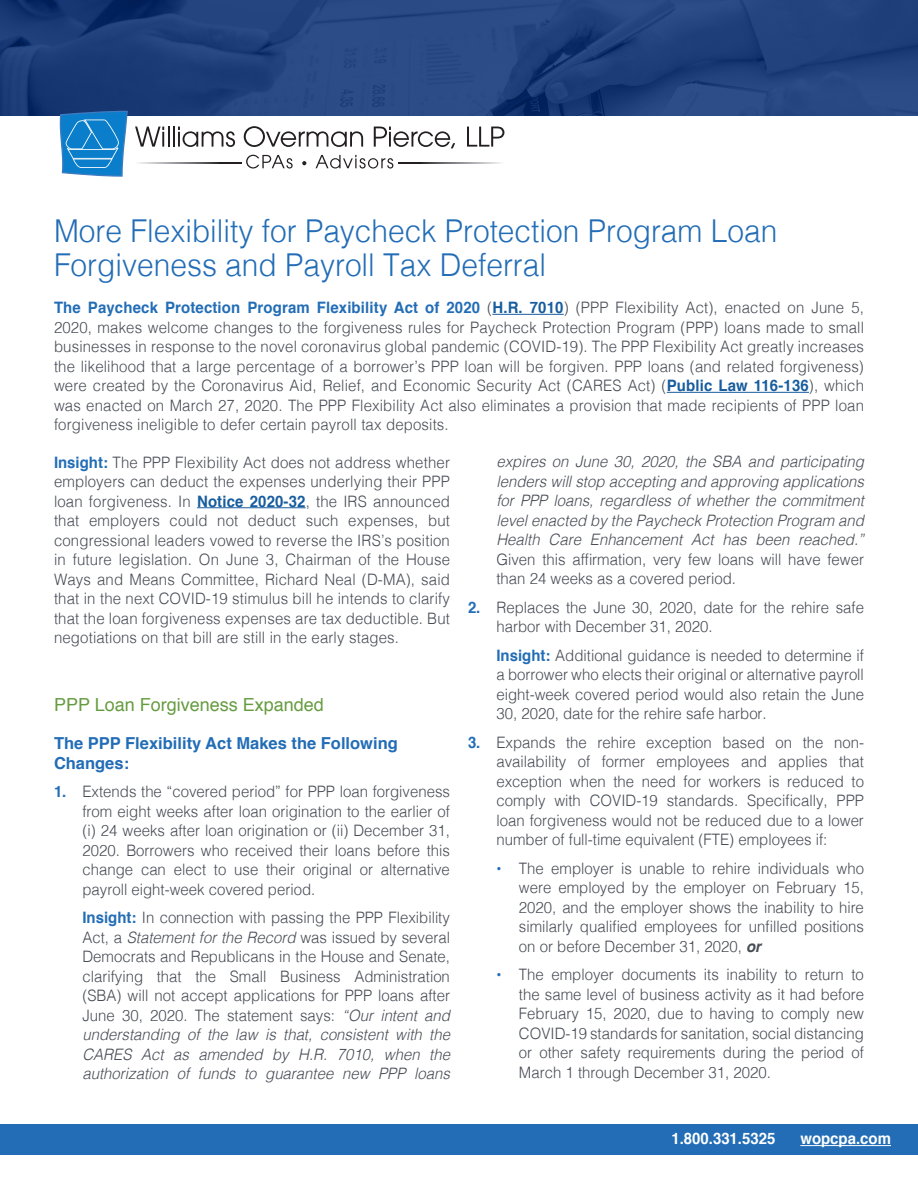
<style>
.page{position:relative;width:918px;height:1188px;background:#fff}
.page>*{position:absolute;margin:0;border:0;box-sizing:border-box;transform-origin:0 0}
.author_text{font:300 31.5px/34.5px "Helvetica";color:#226db6;scale:.95 1}
.Subheads{font:18px "Helvetica";color:#669c41}
.Subhead_small_blue{font:700 16.5px/19.8px "Helvetica";color:#226db6}
.Indents{font:300 15.75px/19.5px "Helvetica";color:#464b54;text-align:justify;scale:.95 1}
.Body_Copy{font:300 15.75px/19.5px "Helvetica";letter-spacing:.01em;color:#464b54;text-align:justify;scale:.95 1}
.Indents_2{font:300 15.75px/19.5px "Helvetica";color:#464b54;text-align:justify;scale:.95 1}
.Indents-2{font:italic 300 15.75px/19.5px "Helvetica";color:#464b54;text-align:justify;scale:.95 1}
.Indents-3{font:700 15.75px "Helvetica";color:#fff;scale:.95 1}
.s1{font-weight:700;color:#226db6}
.s2{font-weight:700;color:#175d9e}
.s3{font-style:italic}
.s4{font-style:normal}
.s5{font-weight:700;font-size:15px;color:#226db6}
.s6{font-weight:700;font-style:italic}
</style>
<div class="page">
<img style="left:0;top:0;width:918px;height:116px">
<div style="left:0;top:1124px;width:918px;height:30px;background:#226db6"></div>
<hr style="left:800px;top:1145px;width:91px;height:1px;background:#fff">
<svg style="left:60px;top:111px;width:68px;height:66px;background:#3390cf"></svg>
<svg style="left:135px;top:127px;width:34px;height:20px"></svg>
<hr style="left:173px;top:127px;width:2px;height:20px;background:#231f20">
<svg style="left:178px;top:127px;width:57px;height:20px"></svg>
<svg style="left:244px;top:126px;width:119px;height:21px"></svg>
<svg style="left:374px;top:127px;width:81px;height:21px"></svg>
<svg style="left:467px;top:127px;width:37px;height:20px"></svg>
<svg style="left:246px;top:155px;width:47px;height:14px"></svg>
<svg style="left:302px;top:161px;width:4px;height:4px"></svg>
<svg style="left:316px;top:155px;width:77px;height:14px"></svg>
<img style="left:138px;top:163px;width:103px;height:1px">
<img style="left:398px;top:163px;width:103px;height:1px">
<hr style="left:197px;top:507px;width:109px;height:1px;background:#175d9e">
<hr style="left:492px;top:314px;width:72px;height:1px;background:#175d9e">
<hr style="left:667px;top:392px;width:142px;height:1px;background:#175d9e">
<p class="author_text" style="left:54px;top:211px;width:763px">More Flexibility for Paycheck Protection Program Loan<br>Forgiveness and Payroll Tax Deferral</p>
<p class="Body_Copy" style="left:54px;top:297px;width:854px"><span class="s1">The Paycheck Protection Program Flexibility Act of 2020</span> (<span class="s2">H.R. 7010</span>) (PPP Flexibility Act), enacted on June 5, 2020, makes welcome changes to the forgiveness rules for Paycheck Protection Program (PPP) loans made to small businesses in response to the novel coronavirus global pandemic (COVID-19). The PPP Flexibility Act greatly increases the likelihood that a large percentage of a borrower’s PPP loan will be forgiven. PPP loans (and related forgiveness) were created by the Coronavirus Aid, Relief, and Economic Security Act (CARES Act) (<span class="s2">Public Law 116-136</span>), which was enacted on March 27, 2020. The PPP Flexibility Act also eliminates a provision that made recipients of PPP loan forgiveness ineligible to defer certain payroll tax deposits.</p>
<p class="Body_Copy" style="left:54px;top:451px;width:418px"><span class="s1">Insight:</span> The PPP Flexibility Act does not address whether employers can deduct the expenses underlying their PPP loan forgiveness. In <span class="s2">Notice 2020-32</span>, the IRS announced that employers could not deduct such expenses, but congressional leaders vowed to reverse the IRS’s position in future legislation. On June 3, Chairman of the House Ways and Means Committee, Richard Neal (D-MA), said that in the next COVID-19 stimulus bill he intends to clarify that the loan forgiveness expenses are tax deductible. But negotiations on that bill are still in the early stages.</p>
<p class="Subheads" style="left:54px;top:691px;width:271px">PPP Loan Forgiveness Expanded</p>
<p class="Subhead_small_blue" style="left:54px;top:733px;width:345px">The PPP Flexibility Act Makes the Following<br>Changes:</p>
<p class="Indents" style="left:83px;top:781px;width:388px;text-indent:-29px"><span class="s1">1.</span> Extends the “covered period” for PPP loan forgiveness from eight weeks after loan origination to the earlier of (i) 24 weeks after loan origination or (ii) December 31, 2020. Borrowers who received their loans before this change can elect to use their original or alternative payroll eight-week covered period.</p>
<p class="Indents" style="left:83px;top:907px;width:388px"><span class="s1">Insight:</span> In connection with passing the PPP Flexibility Act, a <span class="s3">Statement for the Record</span> was issued by several Democrats and Republicans in the House and Senate, clarifying that the Small Business Administration (SBA) will not accept applications for PPP loans after June 30, 2020. The statement says: <span class="s3">“Our intent and understanding of the law is that, consistent with the CARES Act as amended by H.R. 7010, when the authorization of funds to guarantee new PPP loans</span></p>
<p class="Indents-2" style="left:497px;top:451px;width:388px">expires on June 30, 2020, the SBA and participating lenders will stop accepting and approving applications for PPP loans, regardless of whether the commitment level enacted by the Paycheck Protection Program and Health Care Enhancement Act has been reached.” <span class="s4">Given this affirmation, very few loans will have fewer than 24 weeks as a covered period.</span></p>
<p class="Indents" style="left:497px;top:596px;width:388px;text-indent:-29px"><span class="s1">2.</span> Replaces the June 30, 2020, date for the rehire safe harbor with December 31, 2020.</p>
<p class="Indents" style="left:496px;top:644px;width:388px"><span class="s1">Insight:</span> Additional guidance is needed to determine if a borrower who elects their original or alternative payroll eight-week covered period would also retain the June 30, 2020, date for the rehire safe harbor.</p>
<p class="Indents" style="left:497px;top:731px;width:388px;text-indent:-29px"><span class="s1">3.</span> Expands the rehire exception based on the non&shy;availability of former employees and applies that exception when the need for workers is reduced to comply with COVID-19 standards. Specifically, PPP loan forgiveness would not be reduced due to a lower number of full-time equivalent (FTE) employees if:</p>
<p class="Indents_2" style="left:519px;top:857px;width:365px;text-indent:-22px"><span class="s5">•</span> The employer is unable to rehire individuals who were employed by the employer on February 15, 2020, and the employer shows the inability to hire similarly qualified employees for unfilled positions on or before December 31, 2020, <span class="s6">or</span></p>
<p class="Indents_2" style="left:519px;top:964px;width:365px;text-indent:-22px"><span class="s5">•</span> The employer documents its inability to return to the same level of business activity as it had before February 15, 2020, due to having to comply new COVID-19 standards for sanitation, social distancing or other safety requirements during the period of March 1 through December 31, 2020.</p>
<p class="Indents-3" style="left:671px;top:1126px;width:111px">1.800.331.5325</p>
<p class="Indents-3" style="left:800px;top:1126px;width:97px">wopcpa.com</p>
</div>
